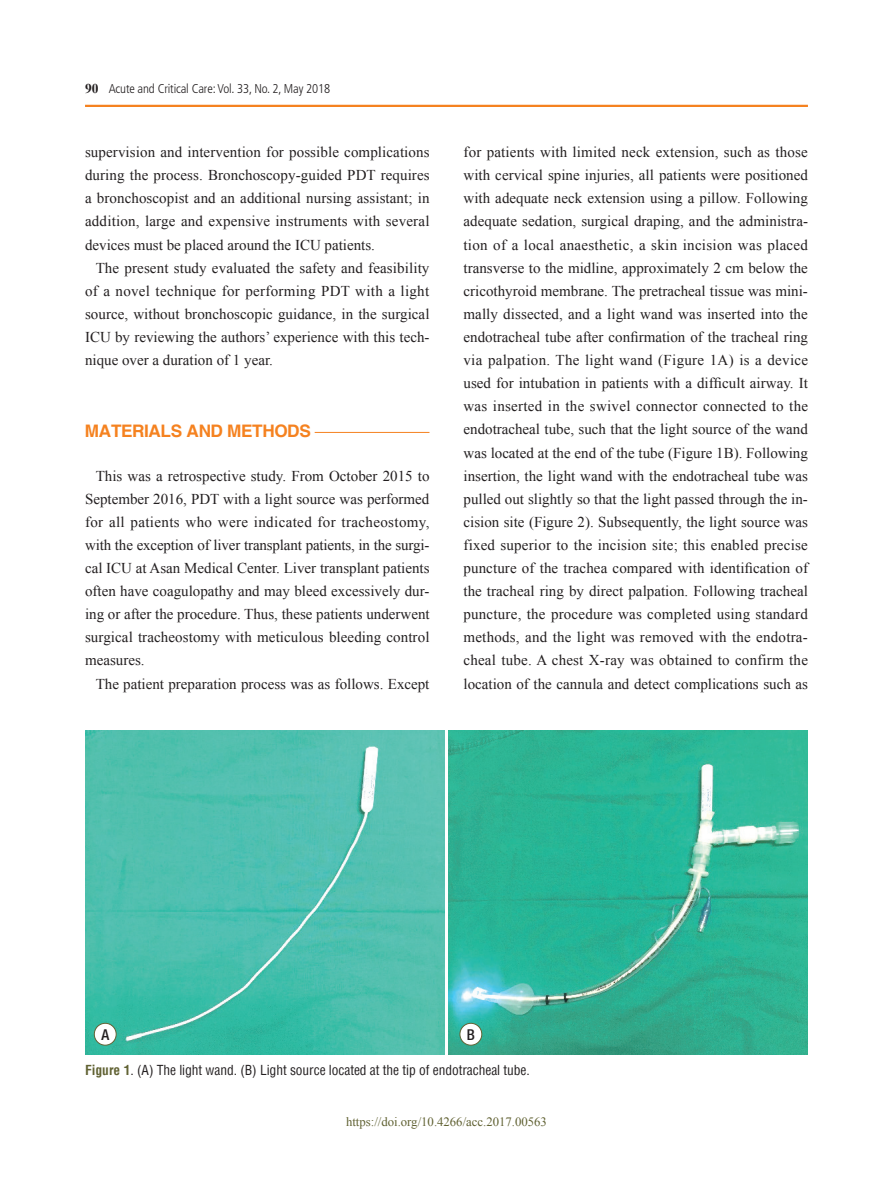
<style>
.page{position:relative;width:893px;height:1191px;background:#fff}
.page>*{position:absolute;margin:0;border:0;box-sizing:border-box;transform-origin:0 0}
.t1{font:700 17.25px "Helvetica";letter-spacing:-.025em;color:#f58220}
.t2{font:15px/23.1px "Times New Roman";color:#231f20;text-align:justify}
.t3{font:500 condensed 15px "Helvetica Neue";color:#231f20}
.t4{font:condensed 13.5px "Helvetica";letter-spacing:-.005em;color:#231f20}
.t5{font:300 condensed 12.75px "Frutiger LT Std";letter-spacing:-.01em;color:#231f20}
.t6{font:12.75px "Times New Roman";color:#616233}
.s1{font-family:"Times New Roman";font-weight:700;font-stretch:normal;font-size:13.5px}
.s2{font-weight:700;color:#616233}
</style>
<div class="page">
<hr style="left:85px;top:105px;width:723px;height:2px;background:#f58220">
<hr style="left:315px;top:432px;width:114px;height:1px;background:#f58220">
<img style="left:85px;top:730px;width:359px;height:324px">
<img style="left:449px;top:730px;width:359px;height:324px">
<div style="left:94px;top:1023px;width:22px;height:22px;background:#fff;border-radius:50%"></div>
<div style="left:94px;top:1023px;width:23px;height:22px;border:1px solid #616233;border-radius:50%"></div>
<div style="left:460px;top:1023px;width:22px;height:22px;background:#fff;border-radius:50%"></div>
<div style="left:460px;top:1023px;width:22px;height:22px;border:1px solid #616233;border-radius:50%"></div>
<p class="t5" style="left:85px;top:81px;width:247px"><span class="s1">90</span> Acute and Critical Care: Vol. 33, No. 2, May 2018</p>
<p class="t2" style="left:85px;top:140px;width:346px">supervision and intervention for possible complications during the process. Bronchoscopy-guided PDT requires a bronchoscopist and an additional nursing assistant; in addition, large and expensive instruments with several devices must be placed around the ICU patients.</p>
<p class="t2" style="left:85px;top:256px;width:346px;text-indent:11px">The present study evaluated the safety and feasibility of a novel technique for performing PDT with a light source, without bronchoscopic guidance, in the surgical ICU by reviewing the authors’ experience with this tech&shy;nique over a duration of 1 year.</p>
<p class="t1" style="left:85px;top:420px;width:228px">MATERIALS AND METHODS</p>
<p class="t2" style="left:85px;top:464px;width:346px;text-indent:11px">This was a retrospective study. From October 2015 to September 2016, PDT with a light source was performed for all patients who were indicated for tracheostomy, with the exception of liver transplant patients, in the surgi&shy;cal ICU at Asan Medical Center. Liver transplant patients often have coagulopathy and may bleed excessively dur&shy;ing or after the procedure. Thus, these patients underwent surgical tracheostomy with meticulous bleeding control measures.</p>
<p class="t2" style="left:96px;top:672px;width:335px">The patient preparation process was as follows. Except</p>
<p class="t2" style="left:463px;top:140px;width:346px">for patients with limited neck extension, such as those with cervical spine injuries, all patients were positioned with adequate neck extension using a pillow. Following adequate sedation, surgical draping, and the administra&shy;tion of a local anaesthetic, a skin incision was placed transverse to the midline, approximately 2 cm below the cricothyroid membrane. The pretracheal tissue was mini&shy;mally dissected, and a light wand was inserted into the endotracheal tube after confirmation of the tracheal ring via palpation. The light wand (Figure 1A) is a device used for intubation in patients with a difficult airway. It was inserted in the swivel connector connected to the endotracheal tube, such that the light source of the wand was located at the end of the tube (Figure 1B). Following insertion, the light wand with the endotracheal tube was pulled out slightly so that the light passed through the in&shy;cision site (Figure 2). Subsequently, the light source was fixed superior to the incision site; this enabled precise puncture of the trachea compared with identification of the tracheal ring by direct palpation. Following tracheal puncture, the procedure was completed using standard methods, and the light was removed with the endotra&shy;cheal tube. A chest X-ray was obtained to confirm the location of the cannula and detect complications such as</p>
<p class="t3" style="left:101px;top:1025px;width:9px">A</p>
<p class="t3" style="left:467px;top:1025px;width:10px">B</p>
<p class="t4" style="left:85px;top:1061px;width:446px"><span class="s2">Figure 1</span>. (A) The light wand. (B) Light source located at the tip of endotracheal tube.</p>
<p class="t6" style="left:346px;top:1113px;width:202px">https://doi.org/10.4266/acc.2017.00563</p>
</div>
